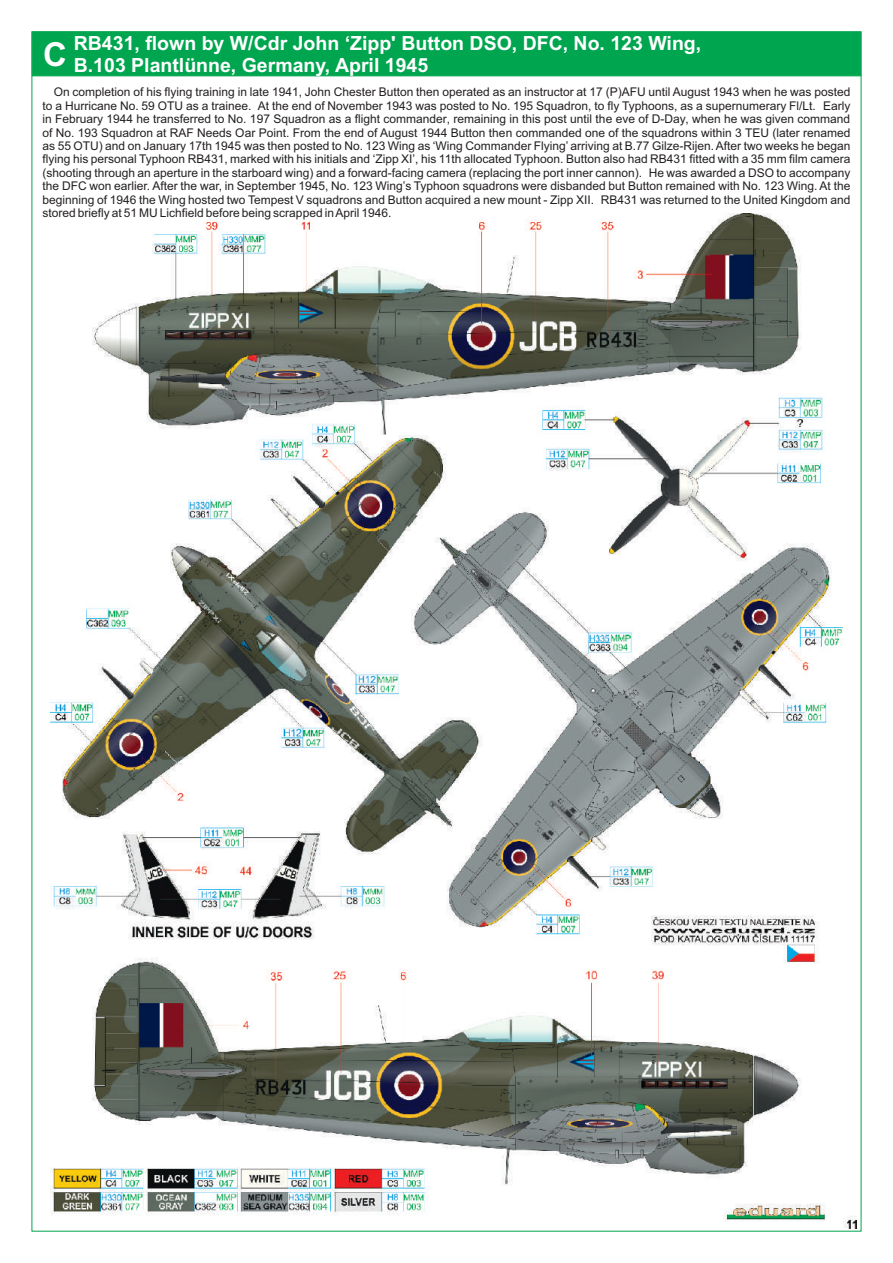
<style>
.page{position:relative;width:893px;height:1263px;background:#fff}
.page>*{position:absolute;margin:0;border:0;box-sizing:border-box;transform-origin:0 0}
.t1{font:700 33px "Arial";color:#fff}
.t2{font:700 19.5px/21.8px "Arial";color:#fff}
.t3{font:12px/13.4px "Arial";color:#231f20;text-align:justify}
</style>
<div class="page">
<div style="left:32px;top:32px;width:829px;height:44px;background:#00a54f;border:1px solid #00a54f"></div>
<img style="left:51px;top:213px;width:805px;height:1016px">
<h1 class="t1" style="left:43px;top:42px;width:25px">C</h1>
<h2 class="t2" style="left:74px;top:34px;width:629px">RB431, flown by W/Cdr John ‘Zipp' Button DSO, DFC, No. 123 Wing,<br>B.103 Plantlünne, Germany, April 1945</h2>
<p class="t3" style="left:43px;top:87px;width:809px;text-indent:11px">On completion of his flying training in late 1941, John Chester Button then operated as an instructor at 17 (P)AFU until August 1943 when he was posted to a Hurricane No. 59 OTU as a trainee. At the end of November 1943 was posted to No. 195 Squadron, to fly Typhoons, as a supernumerary Fl/Lt. Early in February 1944 he transferred to No. 197 Squadron as a flight commander, remaining in this post until the eve of D-Day, when he was given command of No. 193 Squadron at RAF Needs Oar Point. From the end of August 1944 Button then commanded one of the squadrons within 3 TEU (later renamed as 55 OTU) and on January 17th 1945 was then posted to No. 123 Wing as ‘Wing Commander Flying’ arriving at B.77 Gilze-Rijen. After two weeks he began flying his personal Typhoon RB431, marked with his initials and ‘Zipp XI’, his 11th allocated Typhoon. Button also had RB431 fitted with a 35 mm film camera (shooting through an aperture in the starboard wing) and a forward-facing camera (replacing the port inner cannon). He was awarded a DSO to accompany the DFC won earlier. After the war, in September 1945, No. 123 Wing’s Typhoon squadrons were disbanded but Button remained with No. 123 Wing. At the beginning of 1946 the Wing hosted two Tempest V squadrons and Button acquired a new mount - Zipp XII. RB431 was returned to the United Kingdom and stored briefly at 51 MU Lichfield before being scrapped in April 1946.</p>
</div>
